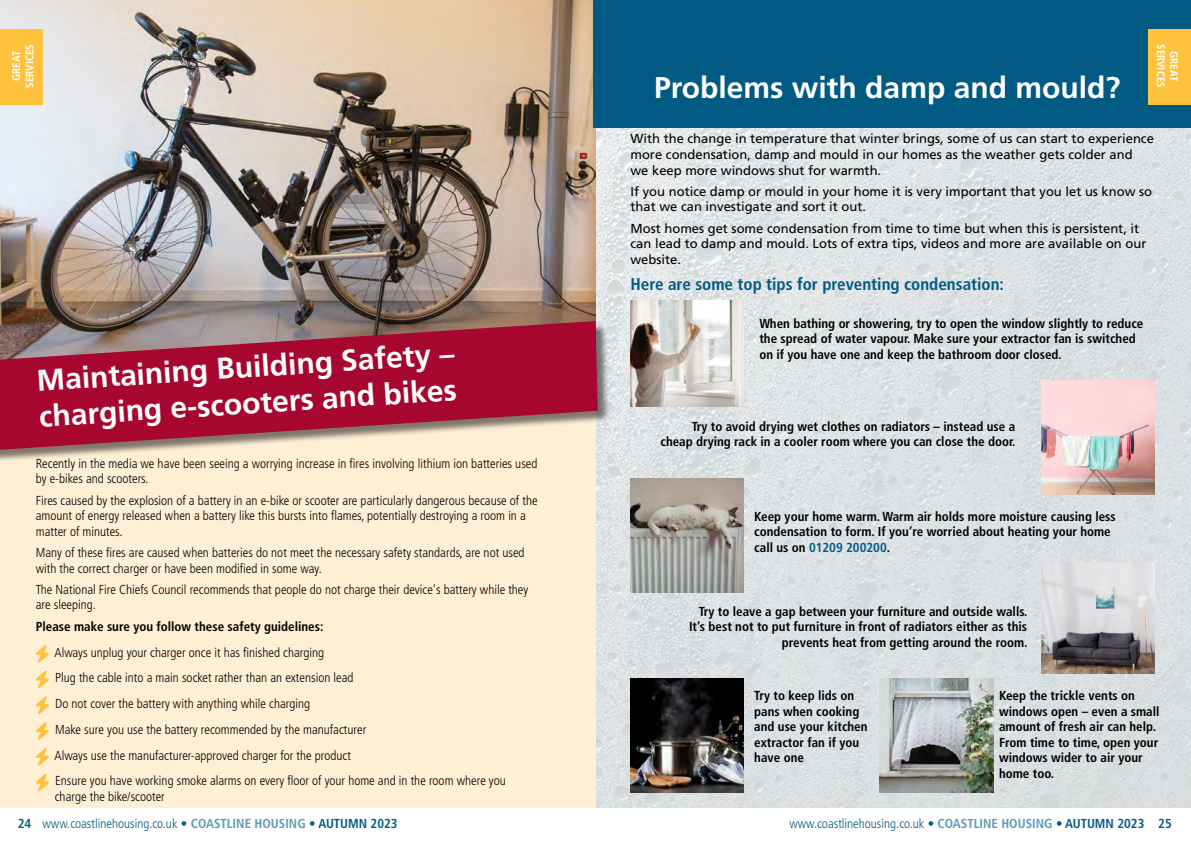
<style>
.page{position:relative;width:1191px;height:842px;background:#fff}
.page>*{position:absolute;margin:0;border:0;box-sizing:border-box;transform-origin:0 0}
.t1{font:700 30px/35.9px "Frutiger LT Std";color:#fff}
.t2{font:700 condensed 17px "Frutiger LT Std";color:#005a84}
.t3{font:300 condensed 13px/15.6px "Frutiger LT Std";color:#000}
.t4{font:700 condensed 13px/15.6px "Frutiger LT Std";color:#000}
.t5{font:13px/15.6px "Frutiger LT Std";color:#000}
.t6{font:300 condensed 13px "Frutiger LT Std";color:#005a84}
.t7{font:700 condensed 11px/13.2px "Frutiger LT Std";color:#fff;text-align:center}
.s1{color:#005a84}
.s2{font-weight:700}
.s3{font-weight:700;color:#5c99bb}
</style>
<div class="page">
<img style="left:595px;top:128px;width:596px;height:680px">
<div style="left:0;top:403px;width:595px;height:414px;background:#ffefd4"></div>
<img style="left:0;top:0;width:595px;height:321px">
<svg style="left:36px;top:645px;width:13px;height:17px"></svg>
<svg style="left:36px;top:670px;width:13px;height:18px"></svg>
<svg style="left:36px;top:696px;width:13px;height:18px"></svg>
<svg style="left:36px;top:722px;width:13px;height:18px"></svg>
<svg style="left:36px;top:748px;width:13px;height:17px"></svg>
<svg style="left:36px;top:773px;width:13px;height:18px"></svg>
<div style="left:0;top:323px;width:610px;height:140px;background:#000;opacity:.5"></div>
<svg style="left:0;top:321px;width:598px;height:129px;background:#aa354d"></svg>
<img style="left:879px;top:679px;width:114px;height:113px">
<img style="left:630px;top:479px;width:114px;height:113px">
<div style="left:593px;top:0;width:598px;height:128px;background:#005a84"></div>
<img style="left:630px;top:300px;width:114px;height:107px">
<img style="left:1041px;top:381px;width:114px;height:113px">
<img style="left:1041px;top:562px;width:114px;height:111px">
<img style="left:630px;top:679px;width:114px;height:113px">
<div style="left:0;top:809px;width:1191px;height:33px;background:#fff"></div>
<div style="left:0;top:29px;width:43px;height:75px;background:#fec23c"></div>
<div style="left:1148px;top:29px;width:43px;height:75px;background:#fec23c"></div>
<p class="t7" style="left:10px;top:88px;width:45px;rotate:-90deg">GREAT<br>SERVICES</p>
<p class="t7" style="left:1180px;top:44px;width:45px;rotate:90deg">GREAT<br>SERVICES</p>
<h1 class="t1" style="left:654px;top:69px;width:468px">Problems with damp and mould?</h1>
<h1 class="t1" style="left:35px;top:364px;width:420px;rotate:-4deg">Maintaining Building Safety – charging e-scooters and bikes</h1>
<p class="t3" style="left:36px;top:455px;width:503px">Recently in the media we have been seeing a worrying increase in fires involving lithium ion batteries used by e-bikes and scooters.</p>
<p class="t3" style="left:36px;top:492px;width:503px">Fires caused by the explosion of a battery in an e-bike or scooter are particularly dangerous because of the amount of energy released when a battery like this bursts into flames, potentially destroying a room in a matter of minutes.</p>
<p class="t3" style="left:36px;top:545px;width:490px">Many of these fires are caused when batteries do not meet the necessary safety standards, are not used with the correct charger or have been modified in some way.</p>
<p class="t3" style="left:36px;top:582px;width:494px">The National Fire Chiefs Council recommends that people do not charge their device's battery while they are sleeping.</p>
<p class="t4" style="left:36px;top:618px;width:289px">Please make sure you follow these safety guidelines:</p>
<p class="t3" style="left:54px;top:639px;width:453px;line-height:25.7px">Always unplug your charger once it has finished charging<br>Plug the cable into a main socket rather than an extension lead<br>Do not cover the battery with anything while charging<br>Make sure you use the battery recommended by the manufacturer<br>Always use the manufacturer-approved charger for the product<br>Ensure you have working smoke alarms on every floor of your home and in the room where you</p>
<p class="t3" style="left:55px;top:789px;width:112px">charge the bike/scooter</p>
<p class="t5" style="left:630px;top:131px;width:525px">With the change in temperature that winter brings, some of us can start to experience more condensation, damp and mould in our homes as the weather gets colder and we keep more windows shut for warmth.</p>
<p class="t5" style="left:630px;top:184px;width:523px">If you notice damp or mould in your home it is very important that you let us know so that we can investigate and sort it out.</p>
<p class="t5" style="left:630px;top:220px;width:517px">Most homes get some condensation from time to time but when this is persistent, it can lead to damp and mould. Lots of extra tips, videos and more are available on our website.</p>
<h2 class="t2" style="left:630px;top:274px;width:375px">Here are some top tips for preventing condensation:</h2>
<p class="t4" style="left:759px;top:315px;width:385px">When bathing or showering, try to open the window slightly to reduce the spread of water vapour. Make sure your extractor fan is switched on if you have one and keep the bathroom door closed.</p>
<p class="t4" style="left:660px;top:418px;width:357px;text-align:right">Try to avoid drying wet clothes on radiators – instead use a cheap drying rack in a cooler room where you can close the door.</p>
<p class="t4" style="left:754px;top:508px;width:363px">Keep your home warm. Warm air holds more moisture causing less condensation to form. If you’re worried about heating your home call us on <span class="s1">01209 200200</span>.</p>
<p class="t4" style="left:689px;top:603px;width:340px;text-align:right">Try to leave a gap between your furniture and outside walls.<br>It’s best not to put furniture in front of radiators either as this prevents heat from getting around the room.</p>
<p class="t4" style="left:754px;top:688px;width:115px">Try to keep lids on pans when cooking and use your kitchen extractor fan if you have one</p>
<p class="t4" style="left:999px;top:688px;width:162px">Keep the trickle vents on windows open – even a small amount of fresh air can help.<br>From time to time, open your windows wider to air your home too.</p>
<p class="t6" style="left:18px;top:816px;width:381px"><span class="s2">24</span> www.coastlinehousing.co.uk <span class="s2">•</span> <span class="s3">COASTLINE HOUSING</span> <span class="s2">• AUTUMN 2023</span></p>
<p class="t6" style="left:789px;top:816px;width:384px">www.coastlinehousing.co.uk <span class="s2">•</span> <span class="s3">COASTLINE HOUSING</span> <span class="s2">• AUTUMN 2023 25</span></p>
</div>
